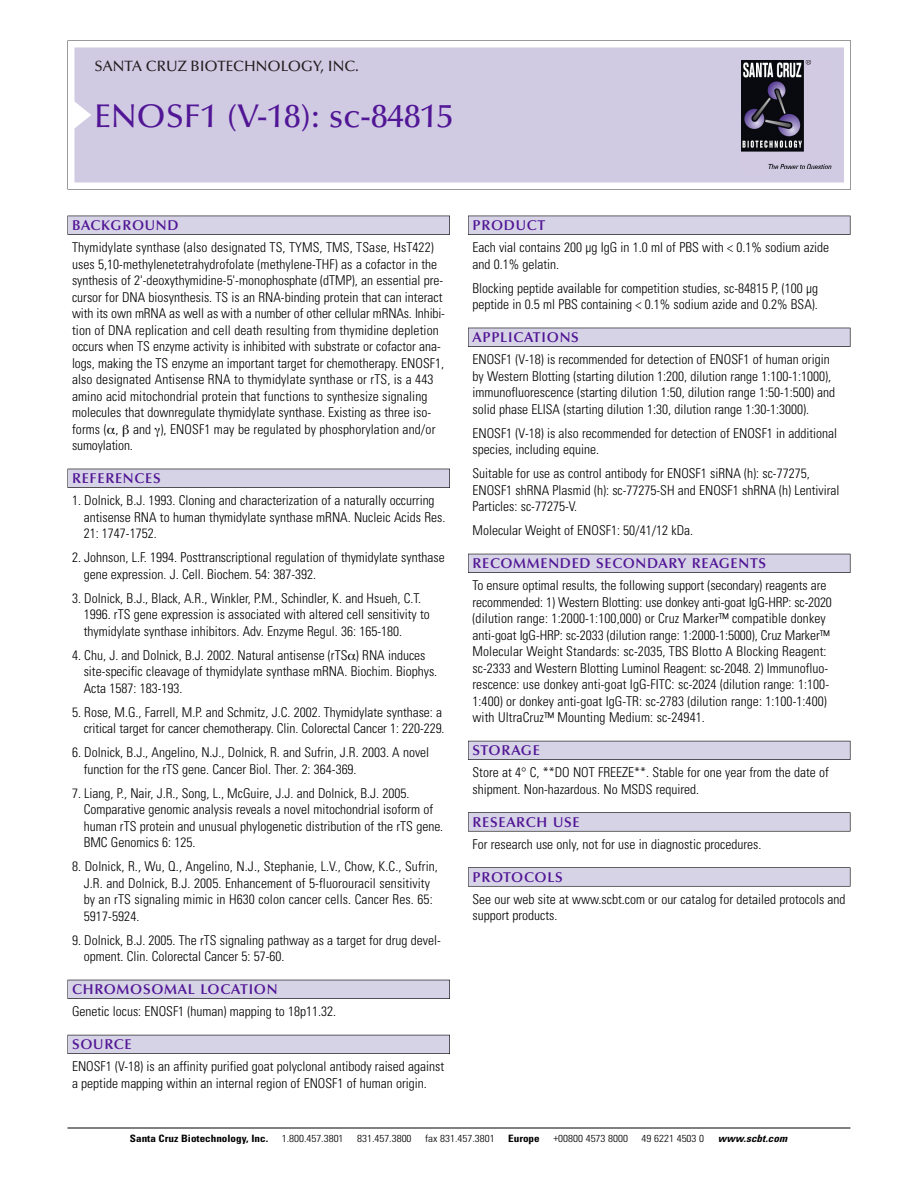
<style>
.page{position:relative;width:918px;height:1188px;background:#fff}
.page>*{position:absolute;margin:0;border:0;box-sizing:border-box;transform-origin:0 0}
.t1{font:500 33px "Optima";color:#511695}
.t2{font:500 15px "Optima";color:#231f20}
.t3{font:600 14.25px "Optima";letter-spacing:.05em;color:#511695}
.t4{font:300 condensed 13.5px/16.5px "Univers";color:#000}
.t5{font:300 condensed 10.2px "Univers";color:#000;scale:1.1 1}
.t6{font:700 condensed 10.2px "Univers";color:#000;scale:1.1 1}
.t7{font:italic 700 condensed 10.2px "Univers";letter-spacing:.005em;color:#000;scale:1.1 1}
</style>
<div class="page">
<svg style="left:68px;top:40px;width:783px;height:149px"></svg>
<div style="left:74px;top:47px;width:770px;height:135px;background:#d1cae3"></div>
<img style="left:741px;top:60px;width:90px;height:108px">
<div style="left:68px;top:216px;width:382px;height:19px;background:#525155"></div>
<div style="left:68px;top:216px;width:381px;height:18px;background:#d7d3e7"></div>
<div style="left:68px;top:469px;width:382px;height:19px;background:#515055"></div>
<div style="left:68px;top:469px;width:381px;height:18px;background:#d7d3e7"></div>
<div style="left:68px;top:980px;width:382px;height:19px;background:#525158"></div>
<div style="left:68px;top:980px;width:381px;height:18px;background:#d7d3e7"></div>
<div style="left:68px;top:1035px;width:382px;height:19px;background:#54535a"></div>
<div style="left:68px;top:1035px;width:381px;height:18px;background:#d7d3e7"></div>
<div style="left:468px;top:216px;width:382px;height:19px;background:#525155"></div>
<div style="left:468px;top:216px;width:382px;height:18px;background:#d7d3e7"></div>
<div style="left:468px;top:328px;width:382px;height:19px;background:#515055"></div>
<div style="left:468px;top:328px;width:382px;height:18px;background:#d7d3e7"></div>
<div style="left:468px;top:554px;width:382px;height:19px;background:#525158"></div>
<div style="left:468px;top:554px;width:382px;height:18px;background:#d7d3e7"></div>
<div style="left:468px;top:741px;width:382px;height:19px;background:#54535a"></div>
<div style="left:468px;top:741px;width:382px;height:18px;background:#d7d3e7"></div>
<svg style="left:468px;top:812px;width:382px;height:20px"></svg>
<div style="left:468px;top:813px;width:382px;height:18px;background:#d7d3e7"></div>
<div style="left:468px;top:867px;width:382px;height:20px;background:#666667"></div>
<div style="left:468px;top:868px;width:382px;height:18px;background:#d7d3e7"></div>
<hr style="left:68px;top:1128px;width:782px;height:1px;background:#000">
<p class="t2" style="left:94px;top:61px;width:266px">SANTA CRUZ BIOTECHNOLOGY, INC.</p>
<h1 class="t1" style="left:94px;top:103px;width:361px">ENOSF1 (V-18): sc-84815</h1>
<p class="t3" style="left:72px;top:219px;width:108px">BACKGROUND</p>
<p class="t4" style="left:72px;top:240px;width:375px">Thymidylate synthase (also designated TS, TYMS, TMS, TSase, HsT422) uses 5,10-methylenetetrahydrofolate (methylene-THF) as a cofactor in the synthesis of 2'-deoxythymidine-5'-monophosphate (dTMP), an essential pre&shy;cursor for DNA biosynthesis. TS is an RNA-binding protein that can interact with its own mRNA as well as with a number of other cellular mRNAs. Inhibi&shy;tion of DNA replication and cell death resulting from thymidine depletion occurs when TS enzyme activity is inhibited with substrate or cofactor ana&shy;logs, making the TS enzyme an important target for chemotherapy. ENOSF1, also designated Antisense RNA to thymidylate synthase or rTS, is a 443 amino acid mitochondrial protein that functions to synthesize signaling molecules that downregulate thymidylate synthase. Existing as three iso&shy;forms ( , and ), ENOSF1 may be regulated by phosphorylation and/or sumoylation.</p>
<p class="t3" style="left:72px;top:473px;width:90px">REFERENCES</p>
<p class="t4" style="left:84px;top:493px;width:363px;text-indent:-12px">1. Dolnick, B.J. 1993. Cloning and characterization of a naturally occurring antisense RNA to human thymidylate synthase mRNA. Nucleic Acids Res.<br>21: 1747-1752.</p>
<p class="t4" style="left:84px;top:550px;width:363px;text-indent:-12px">2. Johnson, L.F. 1994. Posttranscriptional regulation of thymidylate synthase gene expression. J. Cell. Biochem. 54: 387-392.</p>
<p class="t4" style="left:84px;top:591px;width:348px;text-indent:-12px">3. Dolnick, B.J., Black, A.R., Winkler, P.M., Schindler, K. and Hsueh, C.T.<br>1996. rTS gene expression is associated with altered cell sensitivity to thymidylate synthase inhibitors. Adv. Enzyme Regul. 36: 165-180.</p>
<p class="t4" style="left:84px;top:648px;width:355px;text-indent:-12px">4. Chu, J. and Dolnick, B.J. 2002. Natural antisense (rTS ) RNA induces site-specific cleavage of thymidylate synthase mRNA. Biochim. Biophys.<br>Acta 1587: 183-193.</p>
<p class="t4" style="left:72px;top:705px;width:374px;text-align:right">5. Rose, M.G., Farrell, M.P. and Schmitz, J.C. 2002. Thymidylate synthase: a critical target for cancer chemotherapy. Clin. Colorectal Cancer 1: 220-229.</p>
<p class="t4" style="left:84px;top:745px;width:347px;text-indent:-12px">6. Dolnick, B.J., Angelino, N.J., Dolnick, R. and Sufrin, J.R. 2003. A novel function for the rTS gene. Cancer Biol. Ther. 2: 364-369.</p>
<p class="t4" style="left:84px;top:786px;width:361px;text-indent:-12px">7. Liang, P., Nair, J.R., Song, L., McGuire, J.J. and Dolnick, B.J. 2005.<br>Comparative genomic analysis reveals a novel mitochondrial isoform of human rTS protein and unusual phylogenetic distribution of the rTS gene.<br>BMC Genomics 6: 125.</p>
<p class="t4" style="left:84px;top:859px;width:356px;text-indent:-12px">8. Dolnick, R., Wu, Q., Angelino, N.J., Stephanie, L.V., Chow, K.C., Sufrin, J.R. and Dolnick, B.J. 2005. Enhancement of 5-fluorouracil sensitivity by an rTS signaling mimic in H630 colon cancer cells. Cancer Res. 65:<br>5917-5924.</p>
<p class="t4" style="left:84px;top:933px;width:359px;text-indent:-12px">9. Dolnick, B.J. 2005. The rTS signaling pathway as a target for drug devel&shy;opment. Clin. Colorectal Cancer 5: 57-60.</p>
<p class="t3" style="left:72px;top:984px;width:207px">CHROMOSOMAL LOCATION</p>
<p class="t4" style="left:72px;top:1004px;width:266px">Genetic locus: ENOSF1 (human) mapping to 18p11.32.</p>
<p class="t3" style="left:72px;top:1039px;width:61px">SOURCE</p>
<p class="t4" style="left:72px;top:1059px;width:374px">ENOSF1 (V-18) is an affinity purified goat polyclonal antibody raised against a peptide mapping within an internal region of ENOSF1 of human origin.</p>
<p class="t3" style="left:473px;top:219px;width:74px">PRODUCT</p>
<p class="t4" style="left:473px;top:240px;width:358px">Each vial contains 200 µg IgG in 1.0 ml of PBS with &lt; 0.1% sodium azide and 0.1% gelatin.</p>
<p class="t4" style="left:473px;top:281px;width:347px">Blocking peptide available for competition studies, sc-84815 P, (100 µg peptide in 0.5 ml PBS containing &lt; 0.1% sodium azide and 0.2% BSA).</p>
<p class="t3" style="left:473px;top:332px;width:108px">APPLICATIONS</p>
<p class="t4" style="left:473px;top:352px;width:364px">ENOSF1 (V-18) is recommended for detection of ENOSF1 of human origin by Western Blotting (starting dilution 1:200, dilution range 1:100-1:1000), immunofluorescence (starting dilution 1:50, dilution range 1:50-1:500) and solid phase ELISA (starting dilution 1:30, dilution range 1:30-1:3000).</p>
<p class="t4" style="left:473px;top:426px;width:366px">ENOSF1 (V-18) is also recommended for detection of ENOSF1 in additional species, including equine.</p>
<p class="t4" style="left:473px;top:466px;width:368px">Suitable for use as control antibody for ENOSF1 siRNA (h): sc-77275,<br>ENOSF1 shRNA Plasmid (h): sc-77275-SH and ENOSF1 shRNA (h) Lentiviral<br>Particles: sc-77275-V.</p>
<p class="t4" style="left:473px;top:523px;width:222px">Molecular Weight of ENOSF1: 50/41/12 kDa.</p>
<p class="t3" style="left:473px;top:558px;width:295px">RECOMMENDED SECONDARY REAGENTS</p>
<p class="t4" style="left:473px;top:578px;width:361px">To ensure optimal results, the following support (secondary) reagents are recommended: 1) Western Blotting: use donkey anti-goat IgG-HRP: sc-2020 (dilution range: 1:2000-1:100,000) or Cruz Marker™ compatible donkey anti-goat IgG-HRP: sc-2033 (dilution range: 1:2000-1:5000), Cruz Marker™ Molecular Weight Standards: sc-2035, TBS Blotto A Blocking Reagent: sc-2333 and Western Blotting Luminol Reagent: sc-2048. 2) Immunofluo&shy;rescence: use donkey anti-goat IgG-FITC: sc-2024 (dilution range: 1:100- 1:400) or donkey anti-goat IgG-TR: sc-2783 (dilution range: 1:100-1:400) with UltraCruz™ Mounting Medium: sc-24941.</p>
<p class="t3" style="left:473px;top:745px;width:69px">STORAGE</p>
<p class="t4" style="left:473px;top:765px;width:358px">Store at 4° C, **DO NOT FREEZE**. Stable for one year from the date of shipment. Non-hazardous. No MSDS required.</p>
<p class="t3" style="left:473px;top:816px;width:109px">RESEARCH USE</p>
<p class="t4" style="left:473px;top:837px;width:290px">For research use only, not for use in diagnostic procedures.</p>
<p class="t3" style="left:473px;top:871px;width:92px">PROTOCOLS</p>
<p class="t4" style="left:473px;top:892px;width:375px">See our web site at www.scbt.com or our catalog for detailed protocols and support products.</p>
<p class="t6" style="left:130px;top:1135px;width:127px">Santa Cruz Biotechnology, Inc.</p>
<p class="t5" style="left:282px;top:1135px;width:58px">1.800.457.3801</p>
<p class="t5" style="left:357px;top:1135px;width:51px">831.457.3800</p>
<p class="t5" style="left:425px;top:1135px;width:65px">fax 831.457.3801</p>
<p class="t6" style="left:508px;top:1135px;width:30px">Europe</p>
<p class="t5" style="left:553px;top:1135px;width:69px">+00800 4573 8000</p>
<p class="t5" style="left:642px;top:1135px;width:58px">49 6221 4503 0</p>
<p class="t7" style="left:718px;top:1135px;width:64px">www.scbt.com</p>
</div>
